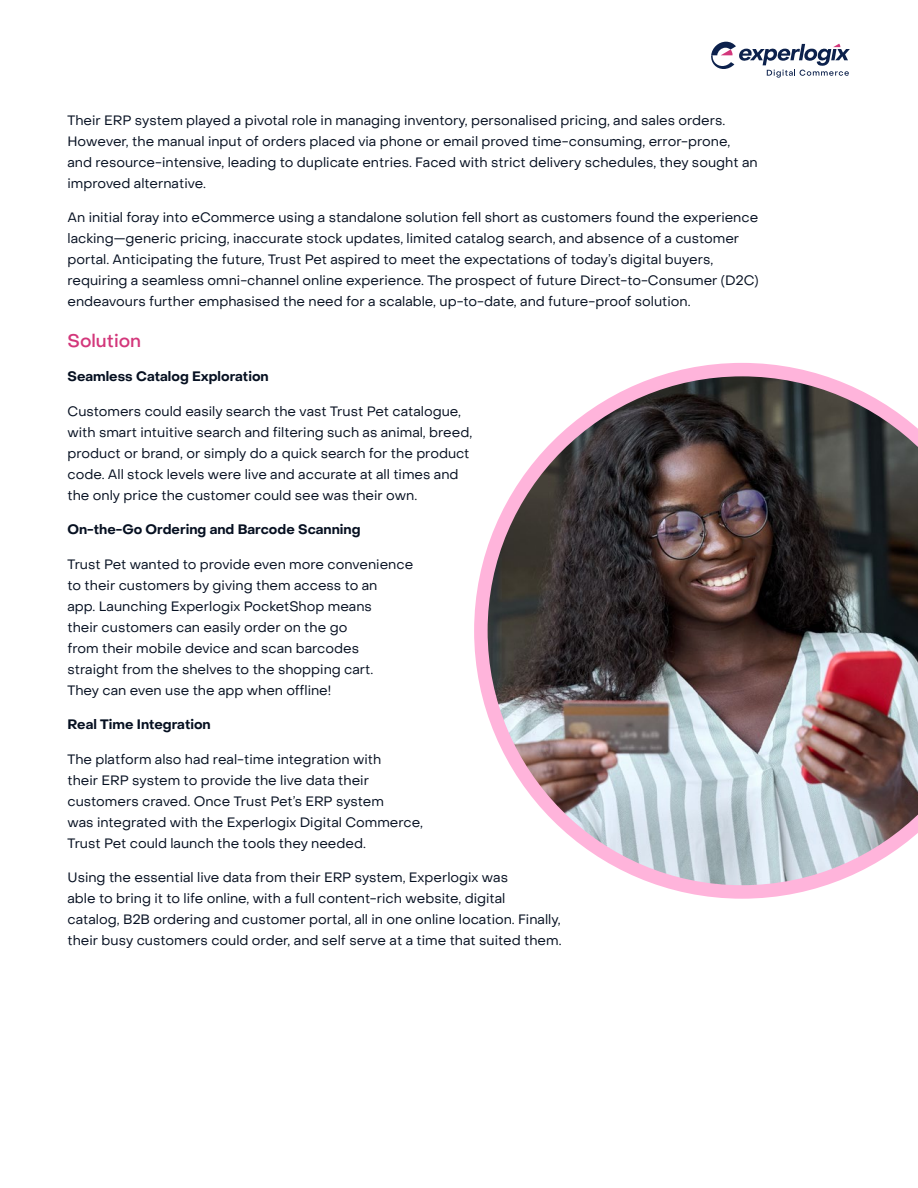
<style>
.page{position:relative;width:918px;height:1188px;background:#fff}
.page>*{position:absolute;margin:0;border:0;box-sizing:border-box;transform-origin:0 0}
.Body{font:500 18px "Object Sans";color:#d3377b}
.Body-2{font:13.5px/21px "Object Sans";color:#061021}
.Body-3{font:700 13.5px "Object Sans";color:#061021}
</style>
<div class="page">
<svg style="left:711px;top:42px;width:139px;height:36px"></svg>
<img style="left:474px;top:363px;width:444px;height:536px">
<p class="Body-2" style="left:68px;top:110px;width:692px">Their ERP system played a pivotal role in managing inventory, personalised pricing, and sales orders.<br>However, the manual input of orders placed via phone or email proved time-consuming, error-prone, and resource-intensive, leading to duplicate entries. Faced with strict delivery schedules, they sought an improved alternative.</p>
<p class="Body-2" style="left:68px;top:207px;width:693px">An initial foray into eCommerce using a standalone solution fell short as customers found the experience lacking—generic pricing, inaccurate stock updates, limited catalog search, and absence of a customer portal. Anticipating the future, Trust Pet aspired to meet the expectations of today’s digital buyers, requiring a seamless omni-channel online experience. The prospect of future Direct-to-Consumer (D2C) endeavours further emphasised the need for a scalable, up-to-date, and future-proof solution.</p>
<p class="Body" style="left:68px;top:329px;width:75px">Solution</p>
<p class="Body-3" style="left:68px;top:368px;width:203px">Seamless Catalog Exploration</p>
<p class="Body-2" style="left:68px;top:401px;width:406px">Customers could easily search the vast Trust Pet catalogue, with smart intuitive search and filtering such as animal, breed, product or brand, or simply do a quick search for the product code. All stock levels were live and accurate at all times and the only price the customer could see was their own.</p>
<p class="Body-3" style="left:68px;top:521px;width:295px">On-the-Go Ordering and Barcode Scanning</p>
<p class="Body-2" style="left:68px;top:554px;width:347px">Trust Pet wanted to provide even more convenience to their customers by giving them access to an<br>app. Launching Experlogix PocketShop means<br>their customers can easily order on the go<br>from their mobile device and scan barcodes straight from the shelves to the shopping cart.<br>They can even use the app when offline!</p>
<p class="Body-3" style="left:68px;top:716px;width:145px">Real Time Integration</p>
<p class="Body-2" style="left:68px;top:749px;width:357px">The platform also had real-time integration with<br>their ERP system to provide the live data their customers craved. Once Trust Pet’s ERP system<br>was integrated with the Experlogix Digital Commerce, Trust Pet could launch the tools they needed.</p>
<p class="Body-2" style="left:68px;top:867px;width:496px">Using the essential live data from their ERP system, Experlogix was<br>able to bring it to life online, with a full content-rich website, digital<br>catalog, B2B ordering and customer portal, all in one online location. Finally, their busy customers could order, and self serve at a time that suited them.</p>
</div>
